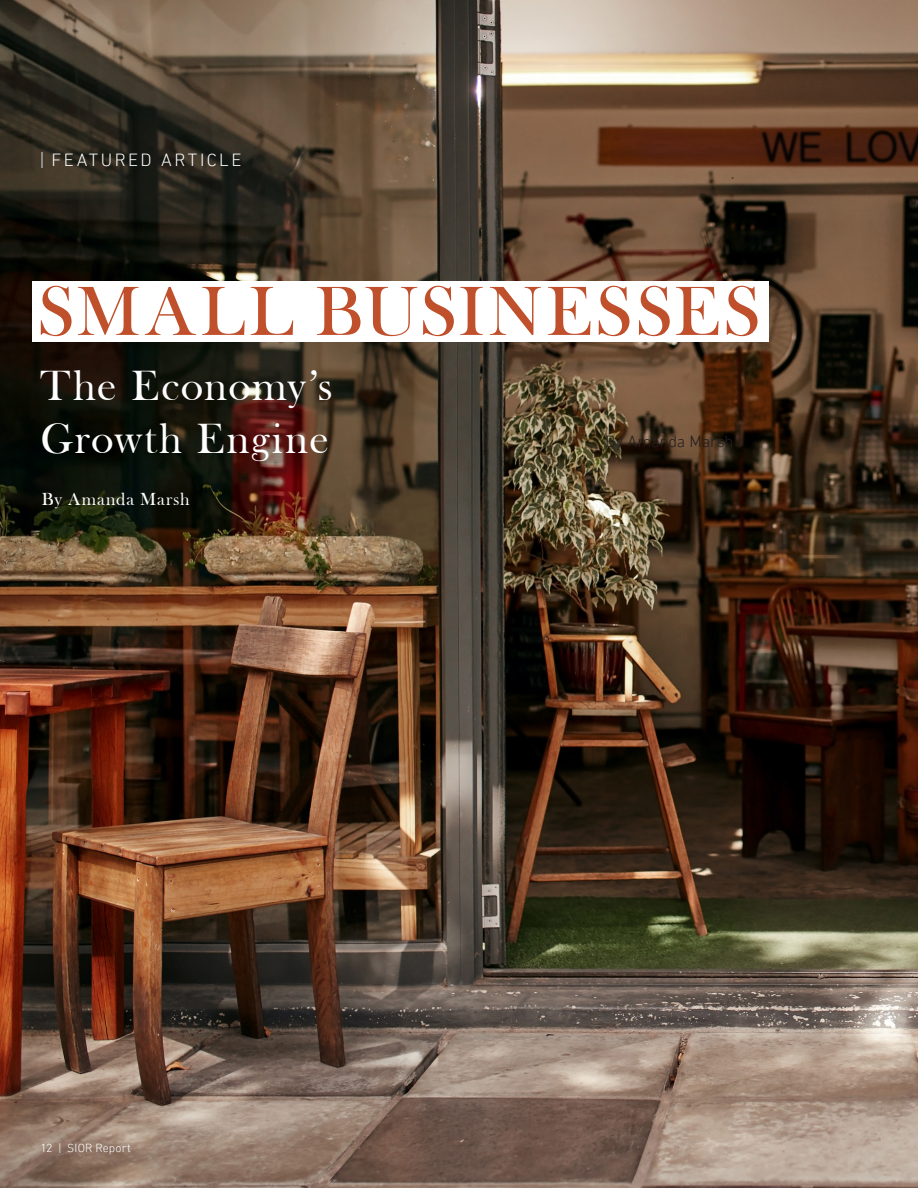
<style>
.page{position:relative;width:918px;height:1188px;background:#fff}
.page>*{position:absolute;margin:0;border:0;box-sizing:border-box;transform-origin:0 0}
.Page_Header{font:72px "Bask Old Face";letter-spacing:.05em;color:#c0502c}
.Page_Header-2{font:43.5px/52.2px "Bask Old Face";letter-spacing:.035em;color:#fff}
.Section_Header{font:300 18px "DIN Next LT Pro";letter-spacing:.135em;color:#fff}
.Page_Header-3{font:18px "Bask Old Face";letter-spacing:.045em;color:#fff}
.Body_Copy{font:300 16.5px "DIN Next LT Pro";letter-spacing:-.01em;color:#231f20}
.t1{font:300 12px "DIN Next LT Pro";letter-spacing:.01em;color:#fff}
</style>
<div class="page">
<img style="left:0;top:0;width:918px;height:1188px">
<div style="left:32px;top:281px;width:737px;height:61px;background:#fff"></div>
<svg style="left:41px;top:152px;width:2px;height:16px"></svg>
<p class="Section_Header" style="left:51px;top:150px;width:191px">FEATURED ARTICLE</p>
<p class="Page_Header" style="left:37px;top:271px;width:725px">SMALL BUSINESSES</p>
<p class="Page_Header-2" style="left:40px;top:361px;width:294px">The Economy’s<br>Growth Engine</p>
<p class="Page_Header-3" style="left:42px;top:489px;width:149px">By Amanda Marsh</p>
<p class="t1" style="left:40px;top:1141px;width:92px">12 | SIOR Report</p>
<p class="Body_Copy" style="left:605px;top:431px;width:130px">By Amanda Marsh</p>
</div>
